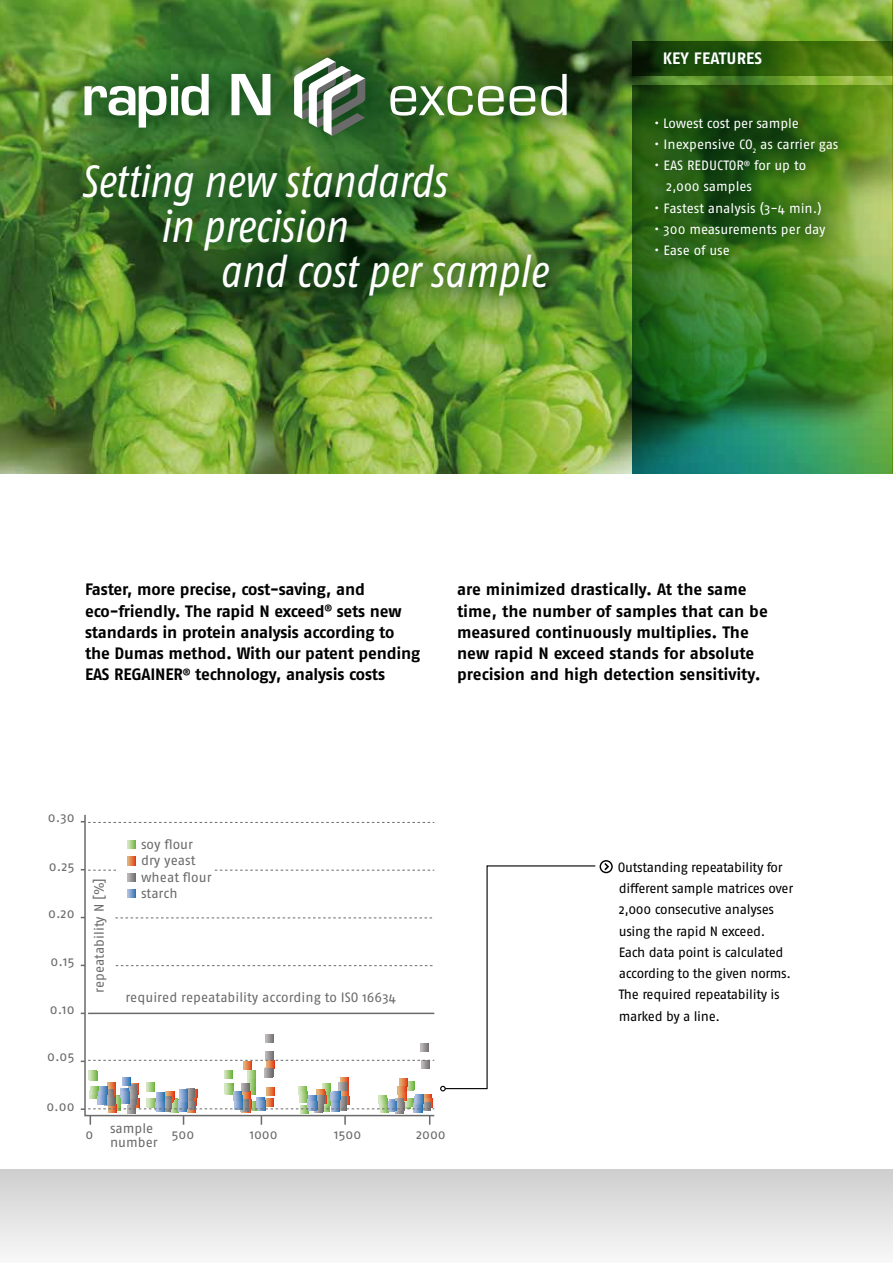
<style>
.page{position:relative;width:893px;height:1263px;background:#fff}
.page>*{position:absolute;margin:0;border:0;box-sizing:border-box;transform-origin:0 0}
.t1{font:italic condensed 45px/45px "Fago Pro";color:#fff;text-align:center}
.t2{font:700 16.5px/21.3px "Fago Pro";letter-spacing:-.01em;color:#000}
.t3{font:700 16.5px "Fago Pro";letter-spacing:.01em;color:#fff}
.t4{font:13.5px/21.3px "Fago Pro";letter-spacing:-.02em;color:#000}
.t5{font:13.5px/16.5px "Fago Pro";color:#6b6a6b}
.t6{font:13.5px/21.3px "Fago Pro";letter-spacing:-.005em;color:#fff}
</style>
<div class="page">
<img style="left:0;top:0;width:893px;height:473px">
<div style="left:0;top:1169px;width:893px;height:94px;background:linear-gradient(to bottom,#cecece,#f8f8f8)"></div>
<div style="left:45px;top:21px;width:561px;height:152px;background:#003510;opacity:.75"></div>
<svg style="left:390px;top:74px;width:177px;height:42px"></svg>
<svg style="left:85px;top:74px;width:185px;height:53px"></svg>
<svg style="left:294px;top:57px;width:72px;height:70px"></svg>
<img style="left:632px;top:41px;width:261px;height:34px">
<img style="left:632px;top:85px;width:261px;height:388px">
<div style="left:46px;top:127px;width:540px;height:206px;background:#003510;opacity:.75"></div>
<div style="left:637px;top:32px;width:220px;height:242px;background:#003510;opacity:.75"></div>
<svg style="left:84px;top:814px;width:351px;height:303px"></svg>
<div style="left:116px;top:833px;width:98px;height:72px;background:#fff"></div>
<svg style="left:127px;top:840px;width:9px;height:8px"></svg>
<svg style="left:81px;top:857px;width:353px;height:24px"></svg>
<svg style="left:127px;top:890px;width:9px;height:8px"></svg>
<svg style="left:440px;top:860px;width:173px;height:231px"></svg>
<h1 class="t1" style="left:81px;top:159px;width:367px">Setting new standards in precision</h1>
<h1 class="t1" style="left:219px;top:249px;width:329px">and cost per sample</h1>
<p class="t3" style="left:663px;top:48px;width:101px">KEY FEATURES</p>
<p class="t6" style="left:654px;top:112px;width:146px">• Lowest cost per sample</p>
<p class="t6" style="left:654px;top:133px;width:186px">• Inexpensive CO<sub>2</sub> as carrier gas</p>
<p class="t6" style="left:666px;top:155px;width:142px;text-indent:-12px">• EAS REDUCTOR<sup>®</sup> for up to<br>2,000 samples</p>
<p class="t6" style="left:654px;top:197px;width:169px">• Fastest analysis (3-4 min.)</p>
<p class="t6" style="left:654px;top:218px;width:173px">• 300 measurements per day</p>
<p class="t6" style="left:654px;top:240px;width:77px">• Ease of use</p>
<p class="t2" style="left:85px;top:579px;width:337px">Faster, more precise, cost-saving, and eco-friendly. The rapid N exceed<sup>®</sup> sets new standards in protein analysis according to the Dumas method. With our patent pending EAS REGAINER<sup>®</sup> technology, analysis costs</p>
<p class="t2" style="left:457px;top:579px;width:312px">are minimized drastically. At the same time, the number of samples that can be measured continuously multiplies. The new rapid N exceed stands for absolute precision and high detection sensitivity.</p>
<p class="t5" style="left:48px;top:809px;width:28px">0.30</p>
<p class="t5" style="left:49px;top:858px;width:27px">0.25</p>
<p class="t5" style="left:48px;top:905px;width:28px">0.20</p>
<p class="t5" style="left:51px;top:953px;width:26px">0.15</p>
<p class="t5" style="left:50px;top:1001px;width:26px">0.10</p>
<p class="t5" style="left:47px;top:1048px;width:29px">0.05</p>
<p class="t5" style="left:46px;top:1097px;width:30px">0.00</p>
<p class="t5" style="left:91px;top:993px;width:116px;rotate:-90deg">repeatability N [%]</p>
<p class="t5" style="left:141px;top:836px;width:72px">soy flour dry yeast wheat flour starch</p>
<p class="t5" style="left:125px;top:989px;width:272px">required repeatability according to ISO 16634</p>
<p class="t5" style="left:110px;top:1121px;width:49px;line-height:13.5px">sample number</p>
<p class="t5" style="left:86px;top:1126px;width:9px">0</p>
<p class="t5" style="left:172px;top:1126px;width:24px">500</p>
<p class="t5" style="left:250px;top:1126px;width:30px">1000</p>
<p class="t5" style="left:334px;top:1126px;width:29px">1500</p>
<p class="t5" style="left:416px;top:1126px;width:31px">2000</p>
<p class="t4" style="left:618px;top:856px;width:177px">Outstanding repeatability for different sample matrices over<br>2,000 consecutive analyses using the rapid N exceed.<br>Each data point is calculated according to the given norms.<br>The required repeatability is marked by a line.</p>
</div>
